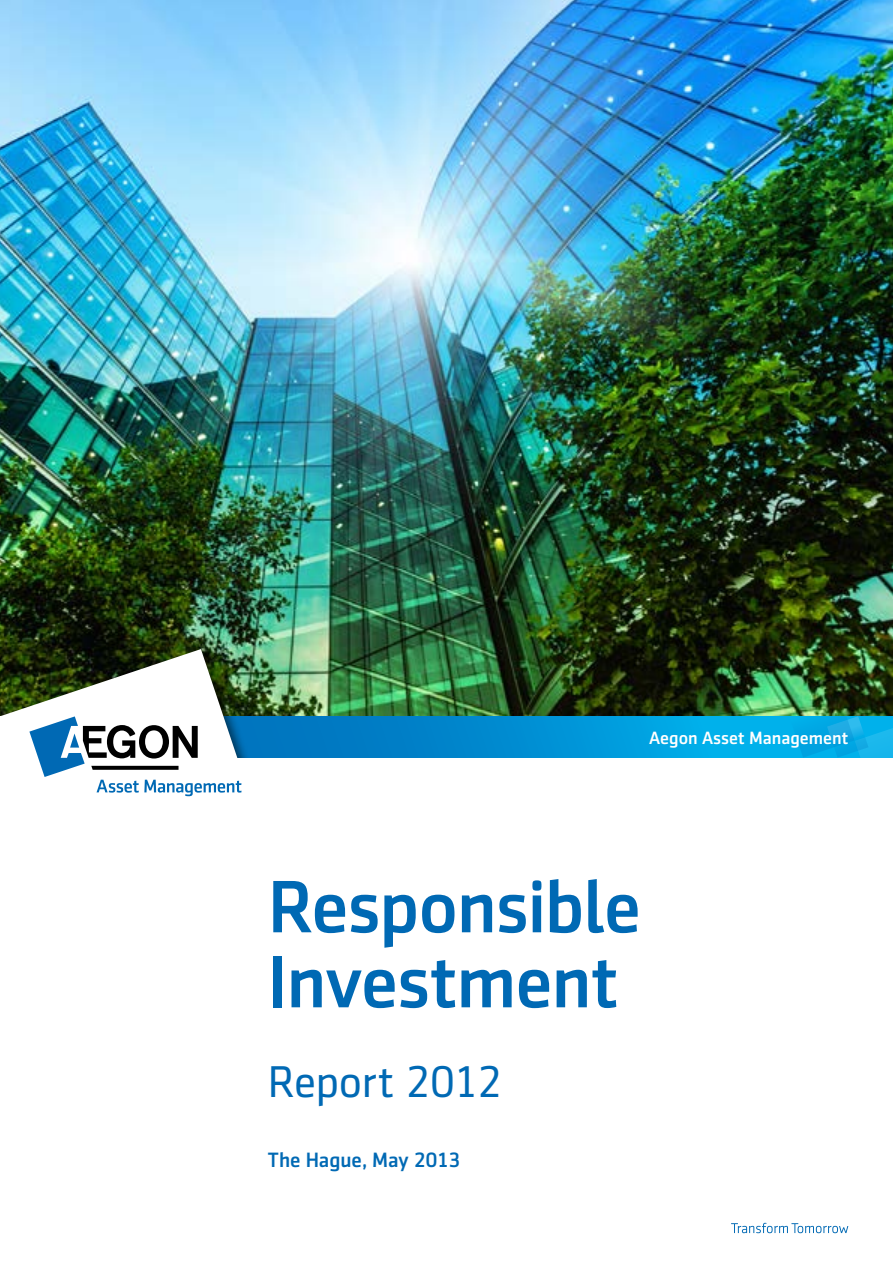
<style>
.page{position:relative;width:893px;height:1263px;background:#fff}
.page>*{position:absolute;margin:0;border:0;box-sizing:border-box;transform-origin:0 0}
.COVER_heading{font:500 75px/75px "Sentico Sans DT";letter-spacing:-.015em;color:#0069b4}
.COVER_subheading{font:45px "Sentico Sans DT";letter-spacing:-.015em;color:#0069b4}
.BODY_subheading{font:500 21px "Sentico Sans DT";letter-spacing:-.005em;color:#0069b4}
.COVER_descriptor{font:500 18px "Sentico Sans DT";color:#fff}
</style>
<div class="page">
<img style="left:1px;top:0;width:892px;height:716px">
<svg style="left:256px;top:716px;width:530px;height:42px;background:#0090d3"></svg>
<svg style="left:786px;top:716px;width:107px;height:42px;background:#08ade7"></svg>
<div style="left:0;top:649px;width:256px;height:136px;background:#000;opacity:.55"></div>
<div style="left:0;top:758px;width:893px;height:158px;background:#fff"></div>
<svg style="left:1px;top:649px;width:242px;height:147px"></svg>
<svg style="left:731px;top:1223px;width:117px;height:10px"></svg>
<svg style="left:0;top:0;width:1px;height:716px"></svg>
<hr style="left:0;top:716px;width:1px;height:73px;background:#fff">
<p class="COVER_descriptor" style="left:649px;top:727px;width:201px">Aegon Asset Management</p>
<p class="COVER_heading" style="left:268px;top:869px;width:375px">Responsible<br>Investment</p>
<p class="COVER_subheading" style="left:268px;top:1057px;width:236px">Report 2012</p>
<p class="BODY_subheading" style="left:268px;top:1148px;width:194px">The Hague, May 2013</p>
</div>
